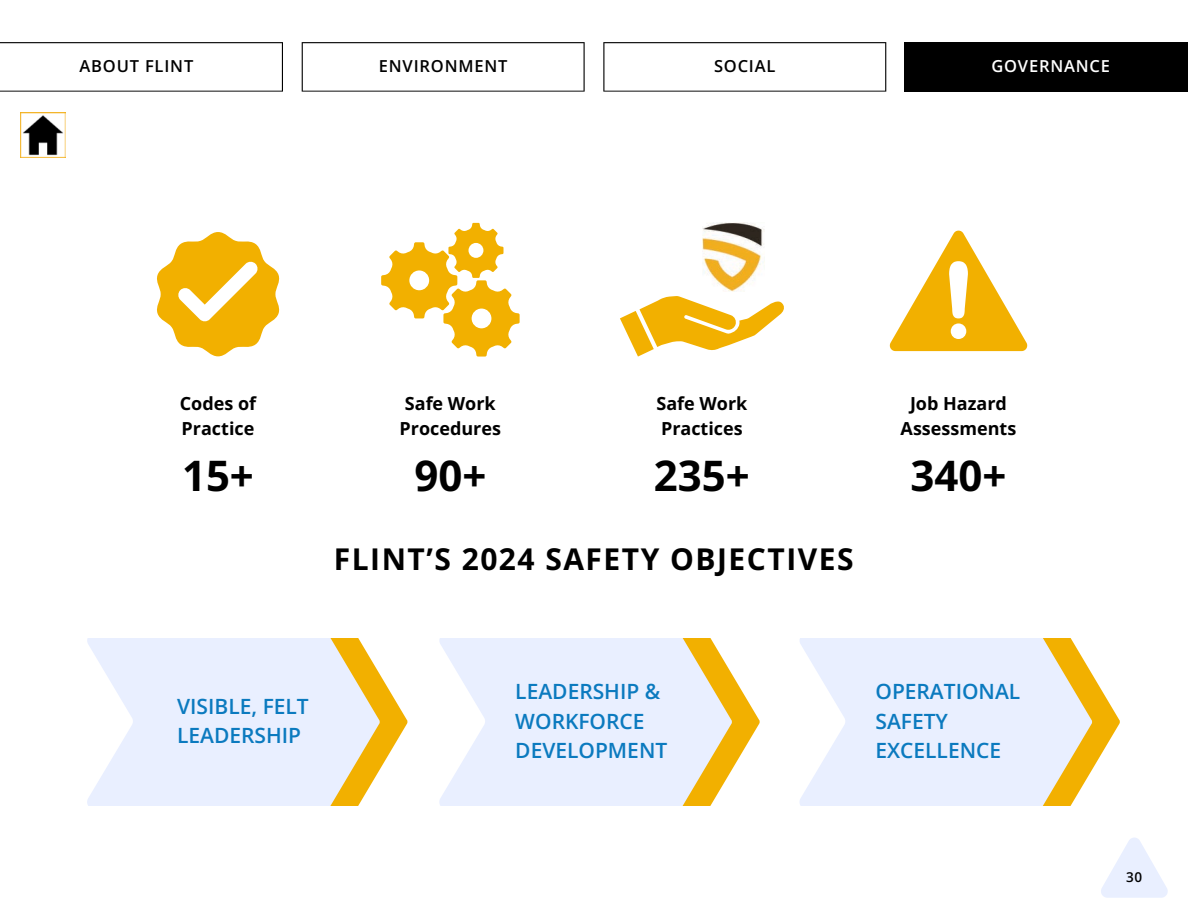
<style>
.page{position:relative;width:1188px;height:918px;background:#fff}
.page>*{position:absolute;margin:0;border:0;box-sizing:border-box;transform-origin:0 0}
.t1{font:700 42px "Open Sans";color:#000}
.t2{font:700 30px "Open Sans";letter-spacing:.05em;color:#000}
.t3{font:600 21px/29.2px "Open Sans";color:#0b7abf}
.t4{font:700 18px/24.8px "Open Sans";color:#000}
.t5{font:600 16.5px "Open Sans";letter-spacing:.05em;color:#000}
.t6{font:600 16.5px "Open Sans";letter-spacing:.05em;color:#fff}
.t7{font:600 13.5px "Open Sans";color:#000}
</style>
<div class="page">
<svg style="left:439px;top:639px;width:235px;height:166px;background:#ebf0ff"></svg>
<svg style="left:674px;top:639px;width:86px;height:166px"></svg>
<svg style="left:1101px;top:838px;width:67px;height:60px"></svg>
<svg style="left:799px;top:639px;width:236px;height:166px;background:#ebf0ff"></svg>
<svg style="left:1035px;top:639px;width:85px;height:166px"></svg>
<svg style="left:87px;top:639px;width:235px;height:166px;background:#ebf0ff"></svg>
<svg style="left:322px;top:639px;width:86px;height:166px"></svg>
<svg style="left:0;top:42px;width:283px;height:50px"></svg>
<div style="left:905px;top:42px;width:283px;height:50px;background:#000"></div>
<svg style="left:302px;top:42px;width:283px;height:50px"></svg>
<svg style="left:603px;top:42px;width:283px;height:50px"></svg>
<img style="left:20px;top:112px;width:45px;height:45px">
<svg style="left:620px;top:296px;width:164px;height:60px"></svg>
<div style="left:683px;top:208px;width:98px;height:98px;background:#fff;border-radius:49px"></div>
<img style="left:702px;top:222px;width:62px;height:70px">
<svg style="left:157px;top:232px;width:123px;height:124px"></svg>
<svg style="left:381px;top:223px;width:139px;height:134px"></svg>
<svg style="left:889px;top:230px;width:139px;height:122px"></svg>
<p class="t5" style="left:80px;top:55px;width:115px">ABOUT FLINT</p>
<p class="t5" style="left:379px;top:55px;width:130px">ENVIRONMENT</p>
<p class="t5" style="left:714px;top:55px;width:63px">SOCIAL</p>
<p class="t6" style="left:991px;top:55px;width:120px">GOVERNANCE</p>
<p class="t4" style="left:180px;top:391px;width:78px">Codes of<br>Practice</p>
<h1 class="t1" style="left:182px;top:446px;width:73px">15+</h1>
<p class="t4" style="left:400px;top:391px;width:103px">Safe Work<br>Procedures</p>
<h1 class="t1" style="left:414px;top:446px;width:73px">90+</h1>
<p class="t4" style="left:656px;top:391px;width:92px">Safe Work<br>Practices</p>
<h1 class="t1" style="left:654px;top:446px;width:97px">235+</h1>
<h2 class="t2" style="left:334px;top:538px;width:521px">FLINT’S 2024 SAFETY OBJECTIVES</h2>
<p class="t4" style="left:901px;top:391px;width:117px;text-align:center">Job Hazard<br>Assessments</p>
<h1 class="t1" style="left:911px;top:446px;width:97px">340+</h1>
<p class="t3" style="left:177px;top:691px;width:133px">VISIBLE, FELT<br>LEADERSHIP</p>
<p class="t3" style="left:515px;top:677px;width:154px">LEADERSHIP &amp;<br>WORKFORCE<br>DEVELOPMENT</p>
<p class="t3" style="left:875px;top:677px;width:146px">OPERATIONAL<br>SAFETY<br>EXCELLENCE</p>
<p class="t7" style="left:1126px;top:867px;width:18px">30</p>
</div>
